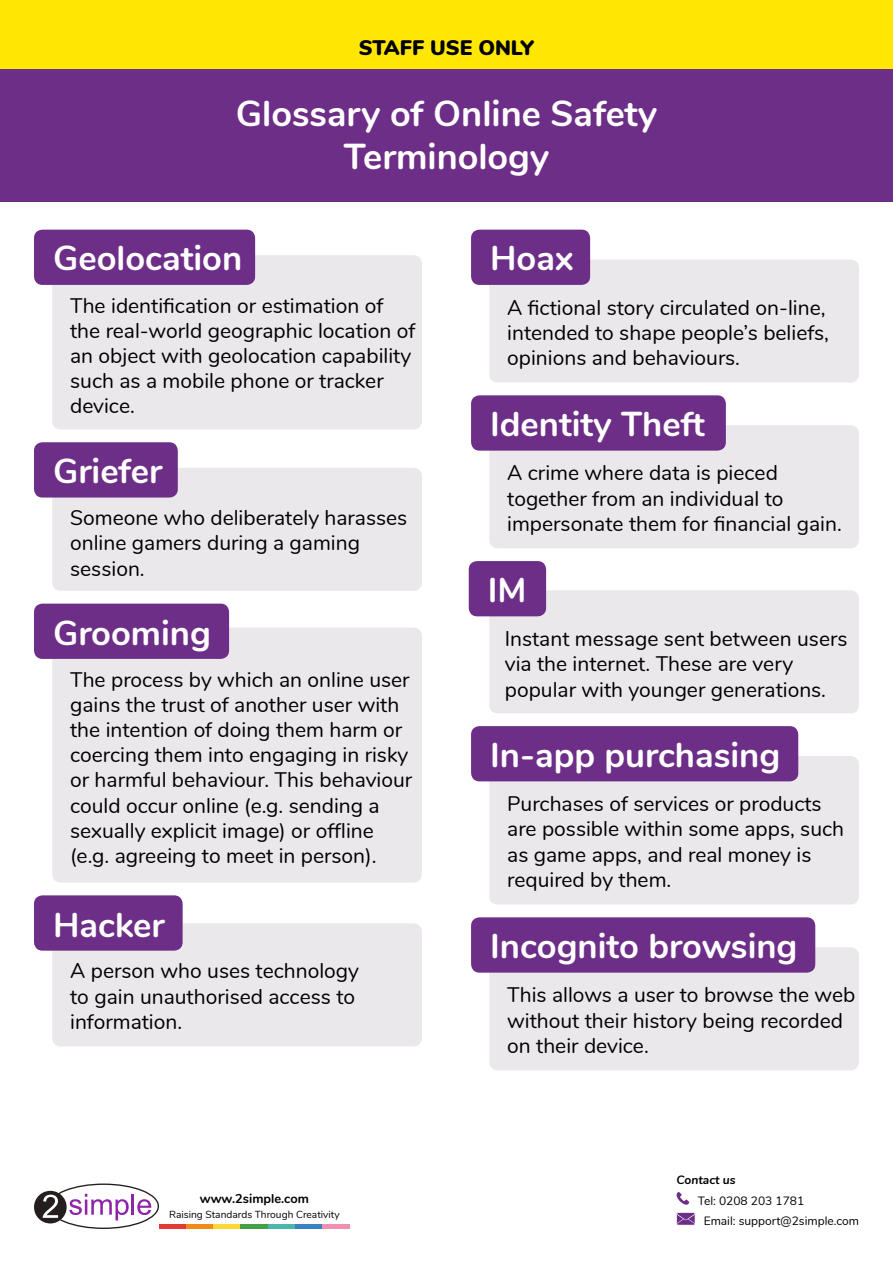
<style>
.page{position:relative;width:893px;height:1263px;background:#fff}
.page>*{position:absolute;margin:0;border:0;box-sizing:border-box;transform-origin:0 0}
.t1{font:700 36px/43.2px "Nunito";color:#fff;text-align:center}
.t2{font:700 34.5px "Nunito";color:#fff}
.t3{font:21px/25.2px "Nunito";color:#000}
.t4{font:900 21px "Nunito";color:#000}
.t5{font:700 12.75px "Nunito";color:#000}
.t6{font:12px "Nunito";color:#000}
.t7{font:italic 700 12px "Nunito";color:#000}
.t8{font:10.2px "Nunito";color:#000}
</style>
<div class="page">
<div style="left:0;top:68px;width:893px;height:134px;background:#6d2e88"></div>
<div style="left:0;top:0;width:893px;height:68px;background:#ffe603"></div>
<svg style="left:676px;top:1192px;width:13px;height:13px"></svg>
<svg style="left:676px;top:1212px;width:19px;height:13px"></svg>
<hr style="left:159px;top:1225px;width:27px;height:4px;background:#e53835">
<hr style="left:186px;top:1225px;width:27px;height:4px;background:#f28a15">
<hr style="left:213px;top:1225px;width:28px;height:4px;background:#fdd835">
<hr style="left:241px;top:1225px;width:27px;height:4px;background:#43a047">
<hr style="left:268px;top:1225px;width:27px;height:4px;background:#4db6ac">
<hr style="left:295px;top:1225px;width:27px;height:4px;background:#3a81c3">
<hr style="left:322px;top:1225px;width:28px;height:4px;background:#f18fb1">
<div style="left:34px;top:1191px;width:33px;height:32px;background:#241e1e;border-radius:50%"></div>
<svg style="left:43px;top:1183px;width:116px;height:46px"></svg>
<div style="left:489px;top:947px;width:370px;height:123px;background:#ebe8ec;border-radius:9px"></div>
<div style="left:471px;top:917px;width:344px;height:56px;background:#6d2e88;border-radius:9px"></div>
<div style="left:489px;top:590px;width:370px;height:123px;background:#ebe8ec;border-radius:9px"></div>
<div style="left:469px;top:561px;width:77px;height:55px;background:#6d2e88;border-radius:9px"></div>
<div style="left:489px;top:756px;width:370px;height:148px;background:#ebe8ec;border-radius:9px"></div>
<div style="left:471px;top:726px;width:327px;height:55px;background:#6d2e88;border-radius:9px"></div>
<div style="left:489px;top:425px;width:370px;height:123px;background:#ebe8ec;border-radius:9px"></div>
<div style="left:471px;top:395px;width:255px;height:56px;background:#6d2e88;border-radius:9px"></div>
<div style="left:52px;top:468px;width:370px;height:123px;background:#ebe8ec;border-radius:9px"></div>
<div style="left:34px;top:442px;width:144px;height:55px;background:#6d2e88;border-radius:9px"></div>
<div style="left:52px;top:923px;width:370px;height:123px;background:#ebe8ec;border-radius:9px"></div>
<div style="left:34px;top:895px;width:149px;height:56px;background:#6d2e88;border-radius:9px"></div>
<div style="left:52px;top:627px;width:370px;height:256px;background:#ebe8ec;border-radius:9px"></div>
<div style="left:34px;top:604px;width:195px;height:55px;background:#6d2e88;border-radius:9px"></div>
<div style="left:52px;top:255px;width:370px;height:174px;background:#ebe8ec;border-radius:9px"></div>
<div style="left:34px;top:230px;width:221px;height:55px;background:#6d2e88;border-radius:9px"></div>
<div style="left:489px;top:259px;width:370px;height:124px;background:#ebe8ec;border-radius:9px"></div>
<div style="left:471px;top:230px;width:119px;height:55px;background:#6d2e88;border-radius:9px"></div>
<p class="t4" style="left:359px;top:32px;width:176px">STAFF USE ONLY</p>
<h1 class="t1" style="left:236px;top:90px;width:423px">Glossary of Online Safety<br>Terminology</h1>
<h2 class="t2" style="left:53px;top:233px;width:191px">Geolocation</h2>
<p class="t3" style="left:70px;top:291px;width:347px">The identification or estimation of the real-world geographic location of an object with geolocation capability such as a mobile phone or tracker device.</p>
<h2 class="t2" style="left:53px;top:445px;width:111px">Griefer</h2>
<p class="t3" style="left:70px;top:504px;width:339px">Someone who deliberately harasses online gamers during a gaming session.</p>
<h2 class="t2" style="left:53px;top:607px;width:159px">Grooming</h2>
<p class="t3" style="left:70px;top:665px;width:344px">The process by which an online user gains the trust of another user with the intention of doing them harm or coercing them into engaging in risky or harmful behaviour. This behaviour could occur online (e.g. sending a sexually explicit image) or offline (e.g. agreeing to meet in person).</p>
<h2 class="t2" style="left:53px;top:899px;width:113px">Hacker</h2>
<p class="t3" style="left:70px;top:957px;width:290px">A person who uses technology to gain unauthorised access to information.</p>
<p class="t5" style="left:200px;top:1189px;width:111px">www.2simple.com</p>
<p class="t8" style="left:169px;top:1207px;width:172px">Raising Standards Through Creativity</p>
<h2 class="t2" style="left:490px;top:233px;width:85px">Hoax</h2>
<p class="t3" style="left:507px;top:294px;width:323px">A fictional story circulated on-line, intended to shape people’s beliefs, opinions and behaviours.</p>
<h2 class="t2" style="left:490px;top:399px;width:216px">Identity Theft</h2>
<p class="t3" style="left:507px;top:459px;width:336px">A crime where data is pieced together from an individual to impersonate them for financial gain.</p>
<h2 class="t2" style="left:488px;top:564px;width:40px">IM</h2>
<p class="t3" style="left:505px;top:625px;width:344px">Instant message sent between users via the internet. These are very popular with younger generations.</p>
<h2 class="t2" style="left:490px;top:729px;width:292px">In-app purchasing</h2>
<p class="t3" style="left:507px;top:790px;width:338px">Purchases of services or products are possible within some apps, such as game apps, and real money is required by them.</p>
<h2 class="t2" style="left:490px;top:921px;width:309px">Incognito browsing</h2>
<p class="t3" style="left:507px;top:981px;width:350px">This allows a user to browse the web without their history being recorded on their device.</p>
<p class="t7" style="left:676px;top:1171px;width:61px">Contact us</p>
<p class="t6" style="left:704px;top:1212px;width:157px">Email: support@2simple.com</p>
<p class="t6" style="left:698px;top:1192px;width:108px">Tel: 0208 203 1781</p>
</div>
